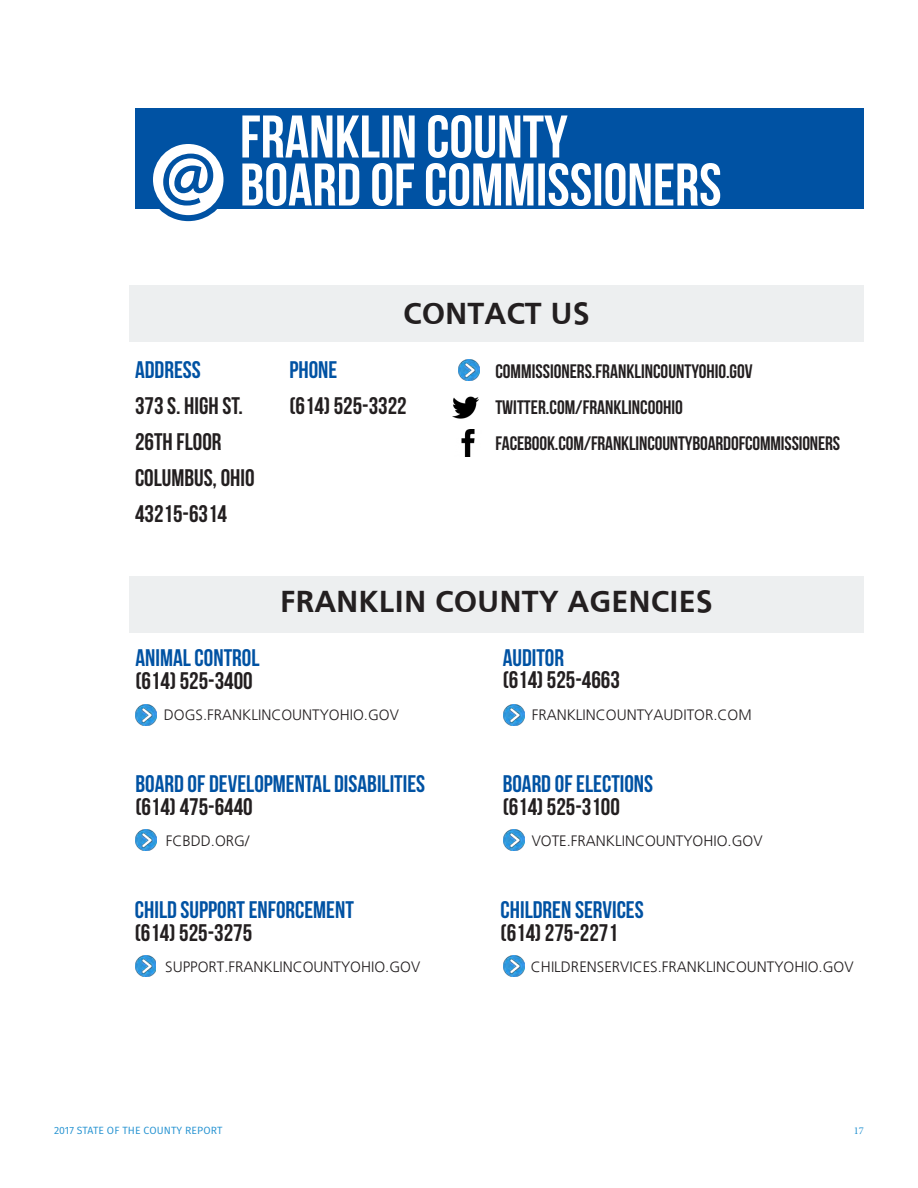
<style>
.page{position:relative;width:918px;height:1188px;background:#fff}
.page>*{position:absolute;margin:0;border:0;box-sizing:border-box;transform-origin:0 0}
.Box_Header_Text{font:700 31.5px "Frutiger";color:#231f20}
.Box_Header_Text-2{font:24px "Bebas Neue";color:#231f20}
.Box_Header_Text-3{font:24px "Bebas Neue";color:#0052a3}
.Box_Header_Text-4{font:19.5px/36px "Bebas Neue";color:#231f20}
.Box_Header_Text-5{font:300 15px "Frutiger";color:#231f20}
.t1{font:10.5px "Fira Sans";letter-spacing:.01em;color:#2492d1}
</style>
<div class="page">
<div style="left:129px;top:286px;width:735px;height:56px;background:#edeff0"></div>
<img style="left:453px;top:396px;width:25px;height:23px">
<div style="left:129px;top:576px;width:735px;height:56px;background:#edeff0"></div>
<img style="left:503px;top:705px;width:21px;height:21px">
<img style="left:461px;top:429px;width:14px;height:27px">
<img style="left:135px;top:705px;width:21px;height:21px">
<img style="left:503px;top:829px;width:21px;height:21px">
<img style="left:135px;top:829px;width:21px;height:21px">
<img style="left:503px;top:956px;width:21px;height:21px">
<img style="left:135px;top:956px;width:21px;height:21px">
<div style="left:135px;top:108px;width:729px;height:100px;background:#0052a3"></div>
<svg style="left:150px;top:141px;width:76px;height:77px;fill:#fff"></svg>
<div style="left:147px;top:138px;width:83px;height:83px;border:6px solid #0052a3;border-radius:50%"></div>
<svg style="left:162px;top:153px;width:52px;height:53px"></svg>
<svg style="left:242px;top:115px;width:478px;height:91px"></svg>
<img style="left:458px;top:360px;width:21px;height:21px">
<p class="Box_Header_Text-3" style="left:135px;top:357px;width:67px">ADDRESS</p>
<p class="Box_Header_Text-2" style="left:135px;top:393px;width:109px">373 S. HIGH ST.</p>
<p class="Box_Header_Text-2" style="left:135px;top:429px;width:88px">26TH FLOOR</p>
<p class="Box_Header_Text-2" style="left:135px;top:465px;width:121px">COLUMBUS, OHIO</p>
<p class="Box_Header_Text-2" style="left:135px;top:501px;width:94px">43215-6314</p>
<p class="Box_Header_Text" style="left:403px;top:295px;width:188px">CONTACT US</p>
<p class="Box_Header_Text-3" style="left:290px;top:357px;width:49px">PHONE</p>
<p class="Box_Header_Text-2" style="left:290px;top:393px;width:119px">(614) 525-3322</p>
<p class="Box_Header_Text-4" style="left:495px;top:353px;width:346px">COMMISSIONERS.FRANKLINCOUNTYOHIO.GOV<br>TWITTER.COM/FRANKLINCOOHIO<br>FACEBOOK.COM/FRANKLINCOUNTYBOARDOFCOMMISSIONERS</p>
<p class="Box_Header_Text-3" style="left:135px;top:645px;width:126px">ANIMAL CONTROL</p>
<p class="Box_Header_Text-2" style="left:135px;top:667px;width:119px">(614) 525-3400</p>
<p class="Box_Header_Text" style="left:280px;top:583px;width:434px">FRANKLIN COUNTY AGENCIES</p>
<p class="Box_Header_Text-3" style="left:503px;top:645px;width:63px">AUDITOR</p>
<p class="Box_Header_Text-2" style="left:503px;top:667px;width:119px">(614) 525-4663</p>
<p class="Box_Header_Text-5" style="left:164px;top:706px;width:237px">DOGS.FRANKLINCOUNTYOHIO.GOV</p>
<p class="Box_Header_Text-5" style="left:532px;top:706px;width:222px">FRANKLINCOUNTYAUDITOR.COM</p>
<p class="Box_Header_Text-3" style="left:135px;top:771px;width:291px">BOARD OF DEVELOPMENTAL DISABILITIES</p>
<p class="Box_Header_Text-2" style="left:135px;top:793px;width:119px">(614) 475-6440</p>
<p class="Box_Header_Text-3" style="left:503px;top:771px;width:152px">BOARD OF ELECTIONS</p>
<p class="Box_Header_Text-2" style="left:503px;top:793px;width:119px">(614) 525-3100</p>
<p class="Box_Header_Text-5" style="left:166px;top:832px;width:85px">FCBDD.ORG/</p>
<p class="Box_Header_Text-5" style="left:532px;top:832px;width:232px">VOTE.FRANKLINCOUNTYOHIO.GOV</p>
<p class="Box_Header_Text-3" style="left:135px;top:897px;width:220px">CHILD SUPPORT ENFORCEMENT</p>
<p class="Box_Header_Text-2" style="left:135px;top:919px;width:119px">(614) 525-3275</p>
<p class="Box_Header_Text-3" style="left:501px;top:897px;width:145px">CHILDREN SERVICES</p>
<p class="Box_Header_Text-2" style="left:501px;top:919px;width:119px">(614) 275-2271</p>
<p class="Box_Header_Text-5" style="left:165px;top:958px;width:257px">SUPPORT.FRANKLINCOUNTYOHIO.GOV</p>
<p class="Box_Header_Text-5" style="left:531px;top:958px;width:324px">CHILDRENSERVICES.FRANKLINCOUNTYOHIO.GOV</p>
<p class="t1" style="left:54px;top:1123px;width:170px">2017 STATE OF THE COUNTY REPORT</p>
</div>
